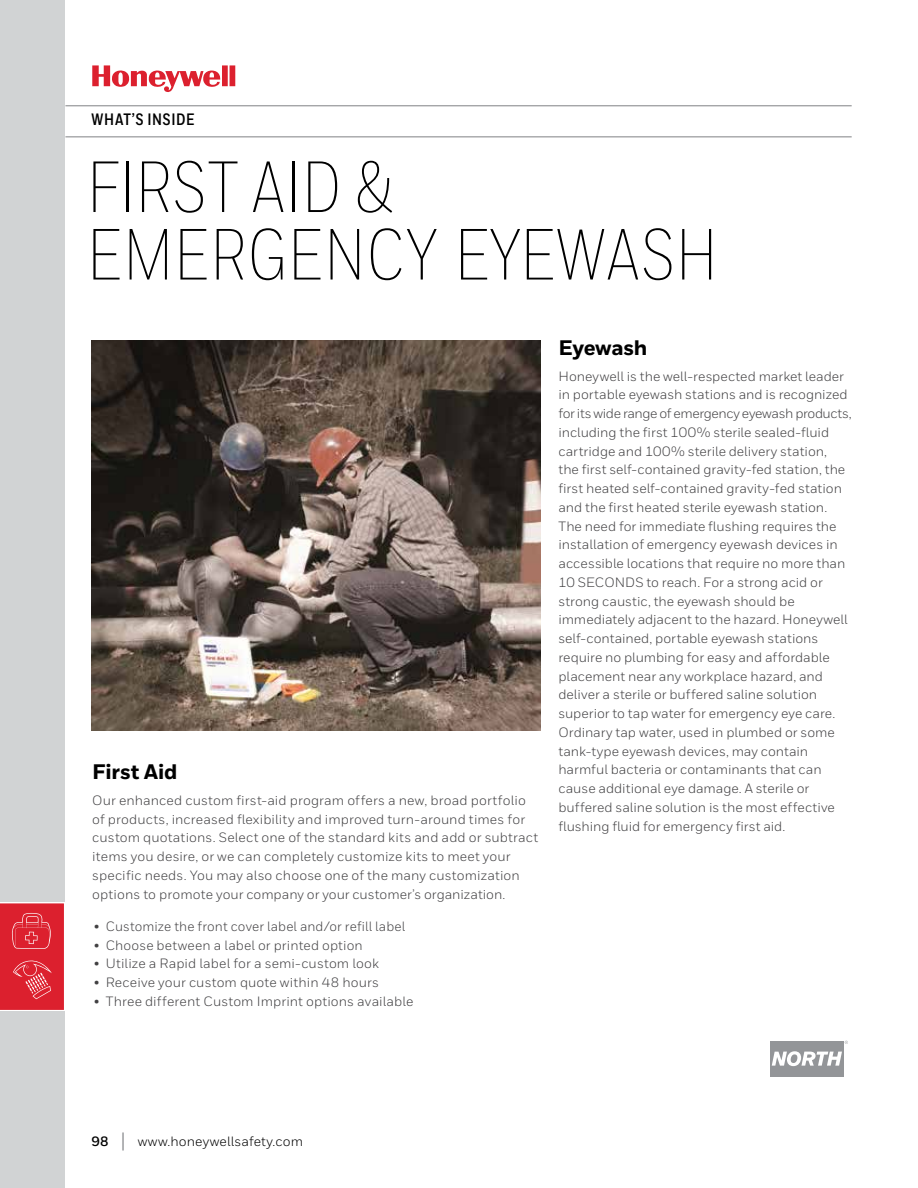
<style>
.page{position:relative;width:918px;height:1188px;background:#fff}
.page>*{position:absolute;margin:0;border:0;box-sizing:border-box;transform-origin:0 0}
.t1{font:300 72.15px/67.5px "Honeywell Cond";letter-spacing:.015em;color:#000}
.t2{font:800 21px "Honeywell Sans";letter-spacing:-.015em;color:#000}
.t3{font:700 16.5px "Honeywell Cond";letter-spacing:.03em;color:#000}
.t4{font:13.5px/18.8px "Honeywell Sans";letter-spacing:.005em;color:#414042}
.t5{font:13.5px "Honeywell Sans";letter-spacing:.01em;color:#000}
.s1{font-weight:700}
.s2{font-family:"Minion Pro";font-size:18px;color:#808285}
</style>
<div class="page">
<svg style="left:0;top:903px;width:64px;height:107px;background:#de2d3a"></svg>
<svg style="left:92px;top:65px;width:143px;height:27px"></svg>
<hr style="left:65px;top:136px;width:787px;height:1px;background:#808285">
<hr style="left:65px;top:105px;width:787px;height:1px;background:#808285">
<div style="left:0;top:1011px;width:64px;height:177px;background:#d1d3d4"></div>
<div style="left:0;top:0;width:64px;height:902px;background:#d1d3d4"></div>
<img style="left:92px;top:340px;width:449px;height:391px">
<div style="left:770px;top:1041px;width:74px;height:36px;background:#939598"></div>
<svg style="left:772px;top:1051px;width:70px;height:15px"></svg>
<p class="t3" style="left:92px;top:110px;width:104px">WHAT’S INSIDE</p>
<h1 class="t1" style="left:87px;top:153px;width:632px">FIRST AID &amp;<br>EMERGENCY EYEWASH</h1>
<h2 class="t2" style="left:92px;top:759px;width:87px">First Aid</h2>
<p class="t4" style="left:92px;top:791px;width:448px">Our enhanced custom first-aid program offers a new, broad portfolio of products, increased flexibility and improved turn-around times for custom quotations. Select one of the standard kits and add or subtract items you desire, or we can completely customize kits to meet your specific needs. You may also choose one of the many customization options to promote your company or your customer’s organization.</p>
<p class="t4" style="left:94px;top:917px;width:313px">• Customize the front cover label and/or refill label</p>
<p class="t4" style="left:94px;top:936px;width:271px">• Choose between a label or printed option</p>
<p class="t4" style="left:94px;top:954px;width:287px">• Utilize a Rapid label for a semi-custom look</p>
<p class="t4" style="left:94px;top:973px;width:287px">• Receive your custom quote within 48 hours</p>
<p class="t4" style="left:94px;top:992px;width:321px">• Three different Custom Imprint options available</p>
<h2 class="t2" style="left:558px;top:335px;width:91px">Eyewash</h2>
<p class="t4" style="left:558px;top:367px;width:295px">Honeywell is the well-respected market leader in portable eyewash stations and is recognized for its wide range of emergency eyewash products, including the first 100% sterile sealed-fluid cartridge and 100% sterile delivery station,<br>the first self-contained gravity-fed station, the first heated self-contained gravity-fed station and the first heated sterile eyewash station.<br>The need for immediate flushing requires the installation of emergency eyewash devices in accessible locations that require no more than 10 SECONDS to reach. For a strong acid or strong caustic, the eyewash should be immediately adjacent to the hazard. Honeywell self-contained, portable eyewash stations require no plumbing for easy and affordable placement near any workplace hazard, and deliver a sterile or buffered saline solution superior to tap water for emergency eye care.<br>Ordinary tap water, used in plumbed or some tank-type eyewash devices, may contain harmful bacteria or contaminants that can cause additional eye damage. A sterile or buffered saline solution is the most effective flushing fluid for emergency first aid.</p>
<p class="t5" style="left:92px;top:1133px;width:213px"><span class="s1">98</span> <span class="s2">|</span> www.honeywellsafety.com</p>
</div>
